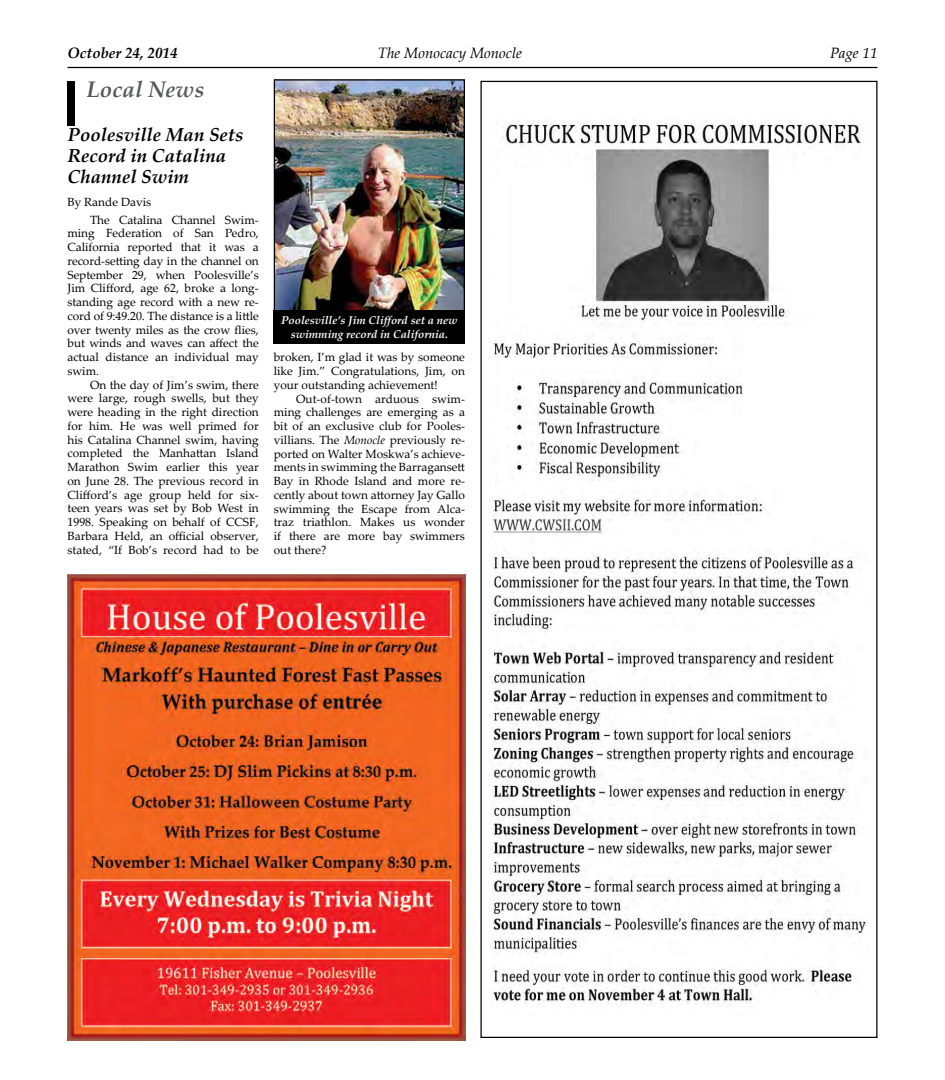
<style>
.page{position:relative;width:945px;height:1080px;background:#fff}
.page>*{position:absolute;margin:0;border:0;box-sizing:border-box;transform-origin:0 0}
.t1{font:italic 700 22.5px "Palatino Linotype";color:#58595b}
.t2{font:italic 700 18.75px/21.2px "Palatino Linotype";color:#000}
.t3{font:italic 15px "Palatino Linotype";color:#000}
.t4{font:italic 700 15px "Palatino Linotype";color:#000}
.t5{font:11.88px/13.8px "Palatino Linotype";color:#000;text-align:justify}
.t6{font:italic 700 11.25px/13.8px "Palatino Linotype";color:#fff;text-align:center}
.s1{font-style:italic}
</style>
<div class="page">
<hr style="left:68px;top:67px;width:810px;height:1px;background:#000">
<div style="left:68px;top:81px;width:7px;height:45px;background:#000"></div>
<img style="left:276px;top:81px;width:187px;height:228px">
<div style="left:274px;top:79px;width:191px;height:232px;border:1px solid #000"></div>
<div style="left:274px;top:310px;width:191px;height:34px;background:#000"></div>
<img style="left:68px;top:574px;width:397px;height:466px">
<img style="left:490px;top:121px;width:377px;height:885px">
<p class="t4" style="left:68px;top:43px;width:112px">October 24, 2014</p>
<p class="t3" style="left:378px;top:43px;width:146px">The Monocacy Monocle</p>
<p class="t3" style="left:830px;top:43px;width:49px">Page 11</p>
<h1 class="t1" style="left:86px;top:74px;width:120px">Local News</h1>
<h2 class="t2" style="left:68px;top:123px;width:178px">Poolesville Man Sets<br>Record in Catalina<br>Channel Swim</h2>
<p class="t5" style="left:90px;top:193px;width:170px;line-height:17.5px;text-indent:-23px">By Rande Davis<br>The Catalina Channel Swim-</p>
<p class="t5" style="left:68px;top:226px;width:193px">ming Federation of San Pedro, California reported that it was a record-setting day in the channel on September 29, when Poolesville’s Jim Clifford, age 62, broke a long&shy;standing age record with a new re&shy;cord of 9:49.20. The distance is a little over twenty miles as the crow flies, but winds and waves can affect the actual distance an individual may swim.</p>
<p class="t5" style="left:68px;top:377px;width:193px;text-indent:23px">On the day of Jim’s swim, there were large, rough swells, but they were heading in the right direction for him. He was well primed for his Catalina Channel swim, having completed the Manhattan Island Marathon Swim earlier this year on June 28. The previous record in Clifford’s age group held for six&shy;teen years was set by Bob West in 1998. Speaking on behalf of CCSF, Barbara Held, an official observer, stated, “If Bob’s record had to be</p>
<p class="t6" style="left:281px;top:313px;width:178px">Poolesville’s Jim Clifford set a new swimming record in California.</p>
<p class="t5" style="left:274px;top:350px;width:193px">broken, I’m glad it was by someone like Jim.” Congratulations, Jim, on your outstanding achievement!</p>
<p class="t5" style="left:274px;top:391px;width:193px;text-indent:23px">Out-of-town arduous swim&shy;ming challenges are emerging as a bit of an exclusive club for Pooles&shy;villians. The <span class="s1">Monocle</span> previously re&shy;ported on Walter Moskwa’s achieve&shy;ments in swimming the Barragansett Bay in Rhode Island and more re&shy;cently about town attorney Jay Gallo swimming the Escape from Alca&shy;traz triathlon. Makes us wonder if there are more bay swimmers out there?</p>
</div>
